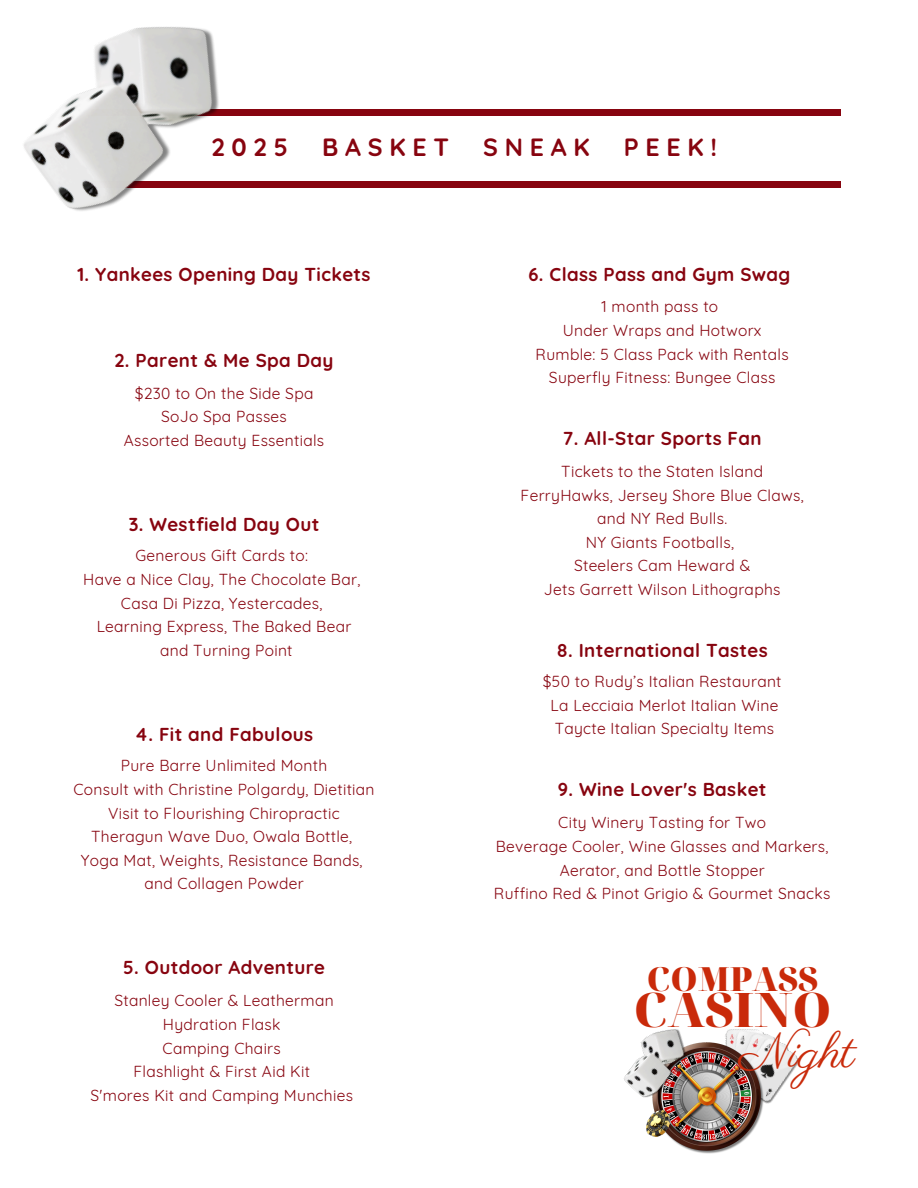
<style>
.page{position:relative;width:918px;height:1188px;background:#fff}
.page>*{position:absolute;margin:0;border:0;box-sizing:border-box;transform-origin:0 0}
.t1{font:49.35px "Parisienne";color:#c92a0a}
.t2{font:900 47.7px "Noto Serif Display";color:#c92a0a}
.t3{font:900 33.3px "Noto Serif Display";color:#c92a0a}
.t4{font:700 24.9px "Quicksand";letter-spacing:.27em;color:#87040f}
.t5{font:700 18.75px "Quicksand";letter-spacing:.02em;color:#87040f}
.t6{font:15.6px/23.7px "Quicksand";letter-spacing:.02em;color:#87040f;text-align:center}
</style>
<div class="page">
<div style="left:92px;top:109px;width:749px;height:7px;background:#87040f"></div>
<div style="left:92px;top:181px;width:749px;height:7px;background:#87040f"></div>
<img style="left:24px;top:27px;width:195px;height:184px">
<img style="left:706px;top:1029px;width:93px;height:75px">
<img style="left:653px;top:1043px;width:111px;height:111px">
<img style="left:646px;top:1111px;width:23px;height:25px">
<img style="left:624px;top:1029px;width:78px;height:75px">
<h5 class="t4" style="left:212px;top:131px;width:78px">2025</h5>
<h5 class="t4" style="left:322px;top:131px;width:128px">BASKET</h5>
<h5 class="t4" style="left:483px;top:131px;width:108px">SNEAK</h5>
<h5 class="t4" style="left:624px;top:131px;width:95px">PEEK!</h5>
<p class="t5" style="left:77px;top:262px;width:295px">1. Yankees Opening Day Tickets</p>
<p class="t5" style="left:528px;top:262px;width:264px">6. Class Pass and Gym Swag</p>
<p class="t6" style="left:602px;top:295px;width:118px">1 month pass to</p>
<p class="t6" style="left:563px;top:318px;width:200px">Under Wraps and Hotworx</p>
<h5 class="t6" style="left:536px;top:342px;width:255px">Rumble: 5 Class Pack with Rentals</h5>
<p class="t6" style="left:549px;top:366px;width:228px">Superfly Fitness: Bungee Class</p>
<p class="t5" style="left:115px;top:348px;width:220px">2. Parent &amp; Me Spa Day</p>
<h4 class="t6" style="left:135px;top:381px;width:180px">$230 to On the Side Spa</h4>
<p class="t6" style="left:161px;top:405px;width:127px">SoJo Spa Passes</p>
<h5 class="t6" style="left:124px;top:428px;width:202px">Assorted Beauty Essentials</h5>
<p class="t5" style="left:563px;top:426px;width:200px">7. All-Star Sports Fan</p>
<p class="t6" style="left:521px;top:459px;width:285px">Tickets to the Staten Island<br>FerryHawks, Jersey Shore Blue Claws, and NY Red Bulls.</p>
<p class="t6" style="left:586px;top:530px;width:150px">NY Giants Footballs,</p>
<p class="t6" style="left:574px;top:554px;width:178px">Steelers Cam Heward &amp;</p>
<p class="t6" style="left:544px;top:577px;width:238px">Jets Garrett Wilson Lithographs</p>
<h5 class="t5" style="left:129px;top:512px;width:192px">3. Westfield Day Out</h5>
<p class="t6" style="left:135px;top:544px;width:174px">Generous Gift Cards to:</p>
<p class="t6" style="left:83px;top:567px;width:279px">Have a Nice Clay, The Chocolate Bar,</p>
<p class="t6" style="left:121px;top:591px;width:203px">Casa Di Pizza, Yestercades,</p>
<h5 class="t6" style="left:97px;top:615px;width:256px">Learning Express, The Baked Bear</h5>
<p class="t6" style="left:160px;top:638px;width:134px">and Turning Point</p>
<p class="t5" style="left:557px;top:638px;width:212px">8. International Tastes</p>
<p class="t6" style="left:543px;top:670px;width:240px">$50 to Rudy’s Italian Restaurant</p>
<h5 class="t6" style="left:551px;top:693px;width:229px">La Lecciaia Merlot Italian Wine</h5>
<p class="t6" style="left:555px;top:717px;width:221px">Taycte Italian Specialty Items</p>
<h5 class="t5" style="left:135px;top:722px;width:180px">4. Fit and Fabulous</h5>
<p class="t6" style="left:121px;top:754px;width:208px">Pure Barre Unlimited Month</p>
<p class="t6" style="left:73px;top:777px;width:303px">Consult with Christine Polgardy, Dietitian</p>
<p class="t6" style="left:108px;top:801px;width:233px">Visit to Flourishing Chiropractic</p>
<h5 class="t6" style="left:91px;top:824px;width:263px">Theragun Wave Duo, Owala Bottle,</h5>
<p class="t6" style="left:81px;top:848px;width:283px">Yoga Mat, Weights, Resistance Bands,</p>
<p class="t6" style="left:144px;top:872px;width:161px">and Collagen Powder</p>
<p class="t5" style="left:558px;top:778px;width:210px">9. Wine Lover's Basket</p>
<p class="t6" style="left:558px;top:811px;width:209px">City Winery Tasting for Two</p>
<p class="t6" style="left:496px;top:834px;width:334px">Beverage Cooler, Wine Glasses and Markers,<br>Aerator, and Bottle Stopper</p>
<p class="t6" style="left:494px;top:881px;width:338px">Ruffino Red &amp; Pinot Grigio &amp; Gourmet Snacks</p>
<p class="t5" style="left:123px;top:956px;width:203px">5. Outdoor Adventure</p>
<h5 class="t6" style="left:114px;top:989px;width:221px">Stanley Cooler &amp; Leatherman</h5>
<p class="t6" style="left:163px;top:1012px;width:119px">Hydration Flask</p>
<p class="t6" style="left:163px;top:1036px;width:120px">Camping Chairs</p>
<p class="t6" style="left:134px;top:1060px;width:178px">Flashlight &amp; First Aid Kit</p>
<p class="t6" style="left:91px;top:1083px;width:264px">S'mores Kit and Camping Munchies</p>
<p class="t3" style="left:647px;top:955px;width:173px">COMPASS</p>
<p class="t1" style="left:740px;top:1021px;width:117px">Night</p>
<p class="t2" style="left:634px;top:976px;width:199px">CASINO</p>
</div>
